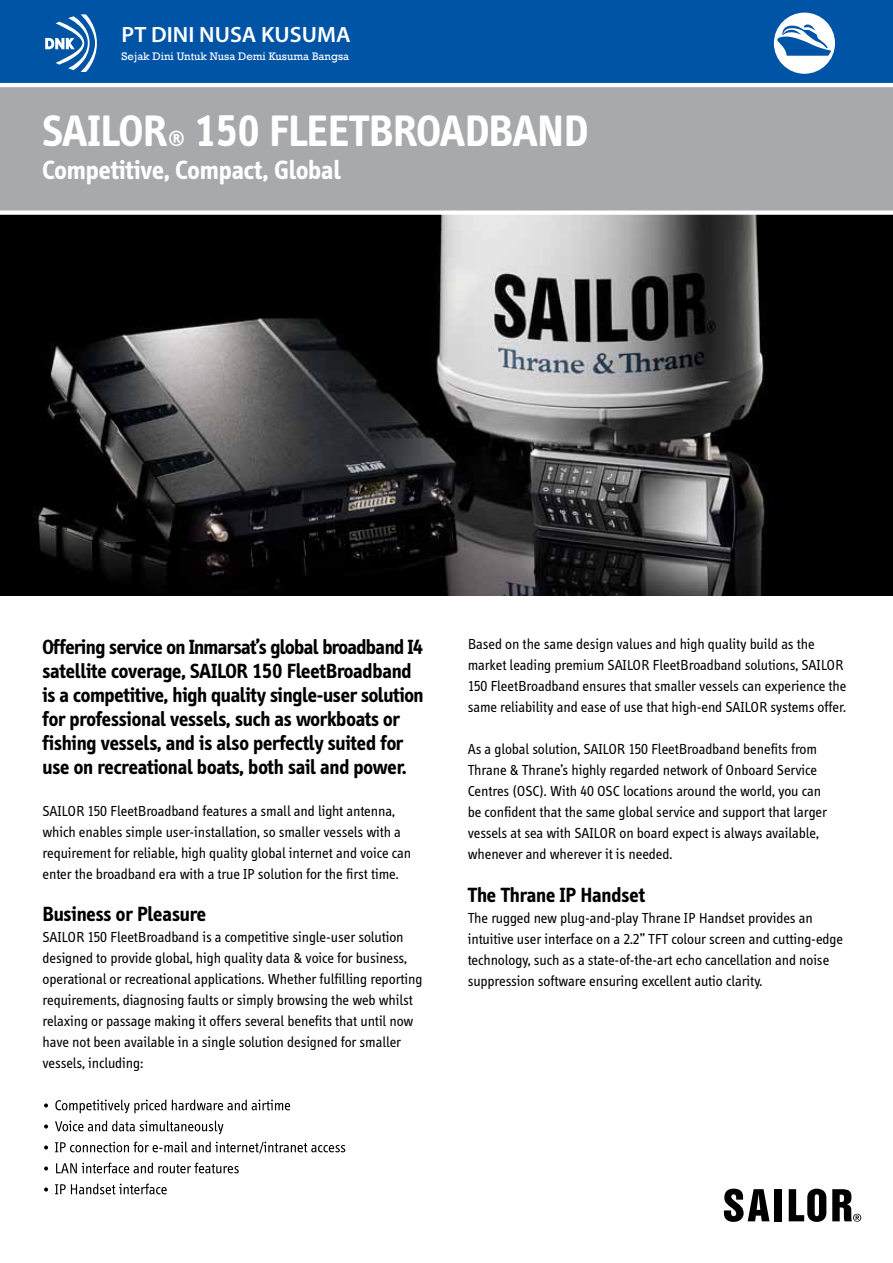
<style>
.page{position:relative;width:893px;height:1263px;background:#fff}
.page>*{position:absolute;margin:0;border:0;box-sizing:border-box;transform-origin:0 0}
.t1{font:700 45px "Info";color:#fff}
.t2{font:700 27px "Info";color:#fff}
.t3{font:600 22.2px "Myriad Pro";color:#fff}
.t4{font:700 21px/24px "Info";letter-spacing:-.005em;color:#000}
.t5{font:15px/21px "Info";color:#000}
.t6{font:11.25px "Rockwell";color:#fff}
.s1{font-size:22.5px}
</style>
<div class="page">
<img style="left:0;top:215px;width:892px;height:380px">
<div style="left:0;top:85px;width:892px;height:128px;background:#a7a9ac"></div>
<div style="left:0;top:0;width:892px;height:85px;background:#0054a6"></div>
<hr style="left:0;top:83px;width:892px;height:4px;background:#fff">
<svg style="left:724px;top:1189px;width:45px;height:33px"></svg>
<div style="left:774px;top:1189px;width:7px;height:32px;background:#000"></div>
<svg style="left:789px;top:1189px;width:37px;height:33px"></svg>
<svg style="left:832px;top:1189px;width:29px;height:33px"></svg>
<svg style="left:44px;top:1099px;width:122px;height:14px"></svg>
<svg style="left:172px;top:1099px;width:118px;height:11px"></svg>
<svg style="left:44px;top:1120px;width:179px;height:14px"></svg>
<svg style="left:44px;top:1141px;width:301px;height:13px"></svg>
<svg style="left:44px;top:1162px;width:195px;height:11px"></svg>
<svg style="left:44px;top:1183px;width:123px;height:11px"></svg>
<div style="left:0;top:210px;width:892px;height:5px;background:#fff"></div>
<div style="left:774px;top:13px;width:61px;height:61px;background:#fff;border-radius:50%"></div>
<svg style="left:776px;top:24px;width:56px;height:32px"></svg>
<svg style="left:45px;top:14px;width:52px;height:58px"></svg>
<h3 class="t3" style="left:122px;top:20px;width:231px">PT DINI NUSA KUSUMA</h3>
<p class="t6" style="left:122px;top:50px;width:229px">Sejak Dini Untuk Nusa Demi Kusuma Bangsa</p>
<h1 class="t1" style="left:43px;top:106px;width:546px">SAILOR<span class="s1">®</span> 150 FLEETBROADBAND</h1>
<h2 class="t2" style="left:43px;top:155px;width:300px">Competitive, Compact, Global</h2>
<p class="t4" style="left:43px;top:635px;width:383px">Offering service on Inmarsat’s global broadband I4 satellite coverage, SAILOR 150 FleetBroadband is a competitive, high quality single-user solution for professional vessels, such as workboats or fishing vessels, and is also perfectly suited for use on recreational boats, both sail and power.</p>
<p class="t5" style="left:43px;top:801px;width:370px">SAILOR 150 FleetBroadband features a small and light antenna, which enables simple user-installation, so smaller vessels with a requirement for reliable, high quality global internet and voice can enter the broadband era with a true IP solution for the first time.</p>
<h3 class="t4" style="left:43px;top:902px;width:165px">Business or Pleasure</h3>
<p class="t5" style="left:43px;top:927px;width:381px">SAILOR 150 FleetBroadband is a competitive single-user solution designed to provide global, high quality data &amp; voice for business, operational or recreational applications. Whether fulfilling reporting requirements, diagnosing faults or simply browsing the web whilst relaxing or passage making it offers several benefits that until now have not been available in a single solution designed for smaller vessels, including:</p>
<p class="t5" style="left:468px;top:634px;width:380px">Based on the same design values and high quality build as the market leading premium SAILOR FleetBroadband solutions, SAILOR 150 FleetBroadband ensures that smaller vessels can experience the same reliability and ease of use that high-end SAILOR systems offer.</p>
<p class="t5" style="left:468px;top:739px;width:361px">As a global solution, SAILOR 150 FleetBroadband benefits from Thrane &amp; Thrane’s highly regarded network of Onboard Service Centres (OSC). With 40 OSC locations around the world, you can be confident that the same global service and support that larger vessels at sea with SAILOR on board expect is always available, whenever and wherever it is needed.</p>
<h3 class="t4" style="left:468px;top:883px;width:179px">The Thrane IP Handset</h3>
<p class="t5" style="left:468px;top:907px;width:377px">The rugged new plug-and-play Thrane IP Handset provides an intuitive user interface on a 2.2” TFT colour screen and cutting-edge technology, such as a state-of-the-art echo cancellation and noise suppression software ensuring excellent autio clarity.</p>
</div>
